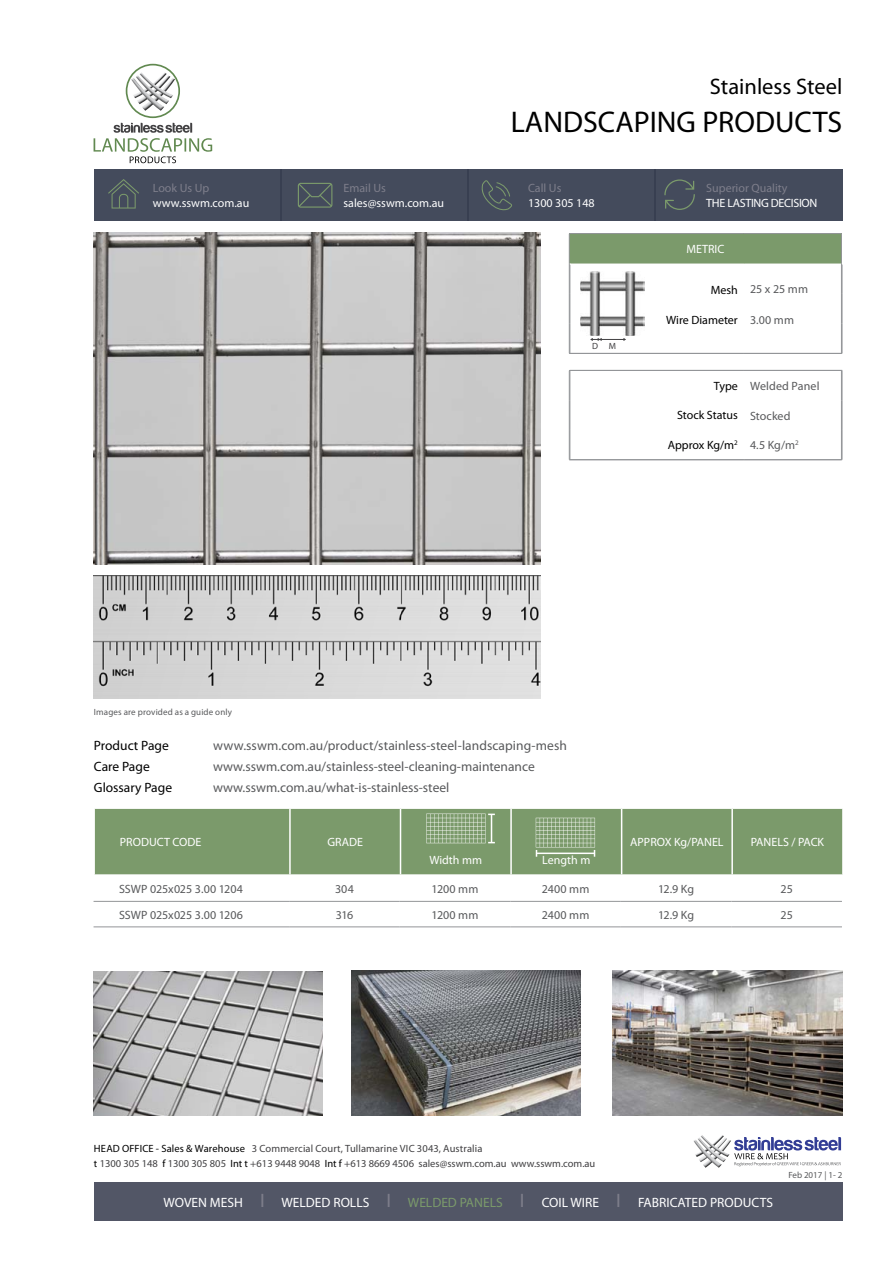
<style>
.page{position:relative;width:893px;height:1263px;background:#fff}
.page>*{position:absolute;margin:0;border:0;box-sizing:border-box;transform-origin:0 0}
.t1{font:30px "Myriad Pro";color:#000}
.t2{font:22.5px "Myriad Pro";color:#000}
.t3{font:13.5px "Myriad Pro";color:#58595b}
.t4{font:13.5px "Myriad Pro";color:#fff}
.t5{font:13.5px "Myriad Pro";color:#000}
.t6{font:12px "Myriad Pro";letter-spacing:.005em;color:#58595b}
.t7{font:12px "Myriad Pro";color:#fff}
.t8{font:12px "Myriad Pro";color:#000}
.t9{font:12px "Myriad Pro";color:#7e7e8b}
.t10{font:12px "Myriad Pro";letter-spacing:-.025em;color:#fff}
.t11{font:10.5px/15px "Myriad Pro";color:#414042}
.t12{font:9px "Myriad Pro";letter-spacing:.015em;color:#58595b}
.t13{font:9px "Myriad Pro";color:#414042}
.s1{color:#000}
.s2{font-size:19.5px;color:#7e7e8b}
.s3{color:#7b9a6b}
</style>
<div class="page">
<div style="left:95px;top:809px;width:747px;height:65px;background:#7b9a6b"></div>
<hr style="left:289px;top:809px;width:2px;height:65px;background:#fff">
<hr style="left:400px;top:809px;width:1px;height:65px;background:#fff">
<hr style="left:510px;top:809px;width:2px;height:65px;background:#fff">
<hr style="left:621px;top:809px;width:1px;height:65px;background:#fff">
<hr style="left:731px;top:809px;width:2px;height:65px;background:#fff">
<svg style="left:693px;top:1135px;width:148px;height:33px"></svg>
<div style="left:570px;top:234px;width:272px;height:30px;background:#b8c8af"></div>
<hr style="left:570px;top:370px;width:1px;height:30px;background:#939598">
<hr style="left:842px;top:370px;width:1px;height:30px;background:#939598">
<hr style="left:570px;top:400px;width:1px;height:30px;background:#939598">
<hr style="left:842px;top:400px;width:1px;height:30px;background:#939598">
<svg style="left:570px;top:430px;width:1px;height:29px"></svg>
<svg style="left:842px;top:430px;width:1px;height:29px"></svg>
<hr style="left:570px;top:264px;width:1px;height:30px;background:#939598">
<hr style="left:842px;top:264px;width:1px;height:30px;background:#939598">
<hr style="left:570px;top:294px;width:1px;height:30px;background:#939598">
<hr style="left:842px;top:294px;width:1px;height:30px;background:#939598">
<hr style="left:569px;top:264px;width:175px;height:1px;background:#fff">
<div style="left:94px;top:169px;width:748px;height:51px;background:#444b5c"></div>
<img style="left:94px;top:575px;width:446px;height:124px">
<svg style="left:536px;top:818px;width:59px;height:39px;background:#95ae88"></svg>
<hr style="left:280px;top:169px;width:2px;height:51px;background:#383f51">
<hr style="left:467px;top:169px;width:2px;height:51px;background:#383f51">
<hr style="left:654px;top:169px;width:2px;height:51px;background:#383f51">
<svg style="left:664px;top:179px;width:31px;height:31px"></svg>
<svg style="left:298px;top:183px;width:34px;height:25px"></svg>
<svg style="left:481px;top:180px;width:31px;height:30px"></svg>
<svg style="left:108px;top:179px;width:31px;height:30px"></svg>
<img style="left:581px;top:272px;width:63px;height:64px">
<svg style="left:590px;top:338px;width:36px;height:3px"></svg>
<svg style="left:426px;top:814px;width:69px;height:29px;background:#95ae88"></svg>
<svg style="left:94px;top:64px;width:118px;height:99px"></svg>
<div style="left:94px;top:1182px;width:748px;height:38px;background:#525666"></div>
<img style="left:351px;top:971px;width:230px;height:144px">
<img style="left:612px;top:971px;width:230px;height:144px">
<hr style="left:94px;top:901px;width:195px;height:1px;background:#939598">
<hr style="left:289px;top:901px;width:111px;height:1px;background:#939598">
<hr style="left:400px;top:901px;width:110px;height:1px;background:#939598">
<hr style="left:510px;top:901px;width:111px;height:1px;background:#939598">
<hr style="left:621px;top:901px;width:110px;height:1px;background:#939598">
<hr style="left:731px;top:901px;width:111px;height:1px;background:#939598">
<hr style="left:94px;top:927px;width:195px;height:1px;background:#939598">
<hr style="left:289px;top:927px;width:111px;height:1px;background:#939598">
<hr style="left:400px;top:927px;width:110px;height:1px;background:#939598">
<hr style="left:510px;top:927px;width:111px;height:1px;background:#939598">
<hr style="left:621px;top:927px;width:110px;height:1px;background:#939598">
<hr style="left:731px;top:927px;width:111px;height:1px;background:#939598">
<div style="left:569px;top:234px;width:272px;height:29px;background:#7b9a6b"></div>
<svg style="left:841px;top:234px;width:1px;height:29px"></svg>
<hr style="left:569px;top:370px;width:175px;height:1px;background:#939598">
<svg style="left:569px;top:371px;width:1px;height:29px"></svg>
<hr style="left:744px;top:370px;width:98px;height:1px;background:#939598">
<svg style="left:841px;top:371px;width:1px;height:29px"></svg>
<hr style="left:569px;top:400px;width:1px;height:30px;background:#939598">
<hr style="left:841px;top:400px;width:1px;height:30px;background:#939598">
<hr style="left:569px;top:430px;width:1px;height:30px;background:#939598">
<hr style="left:841px;top:430px;width:1px;height:30px;background:#939598">
<hr style="left:569px;top:459px;width:175px;height:1px;background:#939598">
<hr style="left:744px;top:459px;width:98px;height:1px;background:#939598">
<hr style="left:569px;top:233px;width:175px;height:1px;background:#939598">
<svg style="left:569px;top:234px;width:1px;height:29px"></svg>
<hr style="left:744px;top:233px;width:98px;height:1px;background:#939598">
<hr style="left:569px;top:263px;width:1px;height:30px;background:#939598">
<hr style="left:841px;top:263px;width:1px;height:30px;background:#939598">
<hr style="left:569px;top:293px;width:1px;height:31px;background:#939598">
<hr style="left:841px;top:293px;width:1px;height:31px;background:#939598">
<svg style="left:569px;top:324px;width:2px;height:29px"></svg>
<svg style="left:841px;top:324px;width:2px;height:29px"></svg>
<hr style="left:569px;top:353px;width:175px;height:1px;background:#939598">
<hr style="left:744px;top:353px;width:98px;height:1px;background:#939598">
<img style="left:94px;top:971px;width:229px;height:144px">
<img style="left:94px;top:233px;width:446px;height:331px">
<p class="t9" style="left:153px;top:180px;width:58px">Look Us Up</p>
<p class="t7" style="left:153px;top:195px;width:98px">www.sswm.com.au</p>
<p class="t9" style="left:344px;top:181px;width:44px">Email Us</p>
<p class="t7" style="left:344px;top:196px;width:102px">sales@sswm.com.au</p>
<h2 class="t2" style="left:710px;top:73px;width:134px">Stainless Steel</h2>
<h1 class="t1" style="left:511px;top:103px;width:333px">LANDSCAPING PRODUCTS</h1>
<p class="t9" style="left:528px;top:181px;width:35px">Call Us</p>
<p class="t7" style="left:528px;top:196px;width:68px">1300 305 148</p>
<p class="t13" style="left:592px;top:341px;width:25px">D M</p>
<p class="t9" style="left:706px;top:180px;width:83px">Superior Quality</p>
<p class="t10" style="left:706px;top:195px;width:113px">THE LASTING DECISION</p>
<p class="t7" style="left:686px;top:242px;width:39px">METRIC</p>
<p class="t8" style="left:711px;top:282px;width:29px">Mesh</p>
<p class="t8" style="left:666px;top:312px;width:73px">Wire Diameter</p>
<p class="t6" style="left:750px;top:282px;width:60px">25 x 25 mm</p>
<p class="t6" style="left:750px;top:312px;width:46px">3.00 mm</p>
<p class="t8" style="left:714px;top:378px;width:25px">Type</p>
<p class="t8" style="left:677px;top:408px;width:62px">Stock Status</p>
<p class="t8" style="left:668px;top:438px;width:72px">Approx Kg/m<sup>2</sup></p>
<p class="t6" style="left:750px;top:379px;width:71px">Welded Panel</p>
<p class="t6" style="left:750px;top:408px;width:42px">Stocked</p>
<p class="t6" style="left:750px;top:438px;width:50px">4.5 Kg/m<sup>2</sup></p>
<p class="t12" style="left:94px;top:706px;width:140px">Images are provided as a guide only</p>
<p class="t5" style="left:94px;top:737px;width:76px">Product Page</p>
<p class="t3" style="left:213px;top:737px;width:355px">www.sswm.com.au/product/stainless-steel-landscaping-mesh</p>
<p class="t5" style="left:94px;top:758px;width:57px">Care Page</p>
<p class="t3" style="left:213px;top:758px;width:323px">www.sswm.com.au/stainless-steel-cleaning-maintenance</p>
<p class="t5" style="left:94px;top:779px;width:80px">Glossary Page</p>
<p class="t3" style="left:213px;top:779px;width:238px">www.sswm.com.au/what-is-stainless-steel</p>
<p class="t7" style="left:120px;top:835px;width:83px">PRODUCT CODE</p>
<p class="t7" style="left:327px;top:835px;width:37px">GRADE</p>
<p class="t7" style="left:429px;top:853px;width:54px">Width mm</p>
<p class="t7" style="left:542px;top:853px;width:50px">Length m</p>
<p class="t7" style="left:630px;top:835px;width:95px">APPROX Kg/PANEL</p>
<p class="t7" style="left:751px;top:835px;width:75px">PANELS / PACK</p>
<p class="t6" style="left:119px;top:881px;width:125px">SSWP 025x025 3.00 1204</p>
<p class="t6" style="left:335px;top:881px;width:20px">304</p>
<p class="t6" style="left:432px;top:881px;width:48px">1200 mm</p>
<p class="t6" style="left:542px;top:881px;width:49px">2400 mm</p>
<p class="t6" style="left:658px;top:881px;width:37px">12.9 Kg</p>
<p class="t6" style="left:780px;top:881px;width:14px">25</p>
<p class="t6" style="left:119px;top:907px;width:125px">SSWP 025x025 3.00 1206</p>
<p class="t6" style="left:336px;top:907px;width:19px">316</p>
<p class="t6" style="left:432px;top:907px;width:48px">1200 mm</p>
<p class="t6" style="left:542px;top:907px;width:49px">2400 mm</p>
<p class="t6" style="left:658px;top:907px;width:37px">12.9 Kg</p>
<p class="t6" style="left:780px;top:907px;width:14px">25</p>
<p class="t11" style="left:94px;top:1140px;width:503px"><span class="s1">HEAD OFFICE - Sales &amp; Warehouse</span> 3 Commercial Court, Tullamarine VIC 3043, Australia<br><span class="s1">t</span> 1300 305 148 <span class="s1">f</span> 1300 305 805 <span class="s1">Int t</span> +613 9448 9048 <span class="s1">Int f</span> +613 8669 4506 sales@sswm.com.au www.sswm.com.au</p>
<p class="t4" style="left:163px;top:1194px;width:363px">WOVEN MESH <span class="s2">I</span> WELDED ROLLS <span class="s2">I</span> <span class="s3">WELDED PANELS</span> <span class="s2">I</span></p>
<p class="t4" style="left:542px;top:1194px;width:81px">COIL WIRE <span class="s2">I</span></p>
<p class="t4" style="left:638px;top:1194px;width:136px">FABRICATED PRODUCTS</p>
<p class="t12" style="left:788px;top:1170px;width:55px">Feb 2017 | 1- 2</p>
</div>
